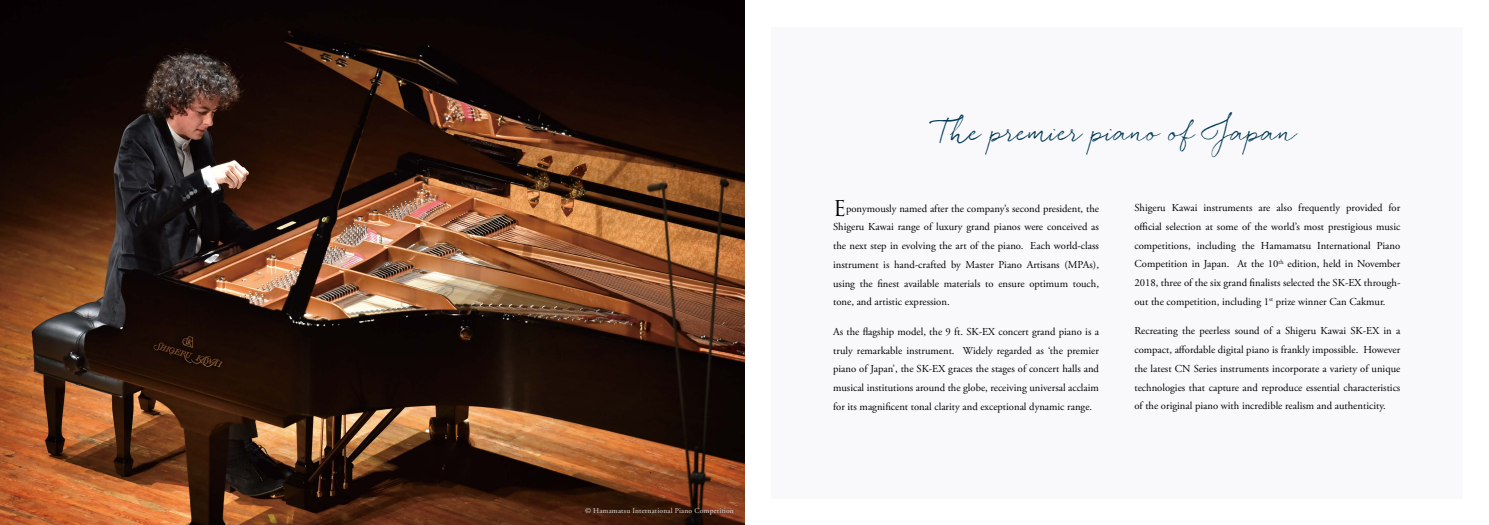
<style>
.page{position:relative;width:1489px;height:525px;background:#fff}
.page>*{position:absolute;margin:0;border:0;box-sizing:border-box;transform-origin:0 0}
.t1{font:27.5px "Quickpen";letter-spacing:-.01em;color:#003856;scale:.9 1}
.t2{font:10.62px/18.8px "Adobe Garamond Pro";color:#000;text-align:justify}
.t3{font:7.5px "Adobe Garamond Pro";letter-spacing:.025em;color:#dcdddd}
.s1{font-family:"Trajan Pro";font-size:21.25px}
</style>
<div class="page">
<img style="left:0;top:0;width:744px;height:524px">
<div style="left:771px;top:27px;width:691px;height:471px;background:#f9f9fb"></div>
<p class="t3" style="left:585px;top:506px;width:150px">© Hamamatsu International Piano Competition</p>
<h1 class="t1" style="left:936px;top:116px;width:402px">The premier piano of Japan</h1>
<p class="t2" style="left:833px;top:199px;width:267px"><span class="s1">E</span>ponymously named after the company’s second president, the Shigeru Kawai range of luxury grand pianos were conceived as the next step in evolving the art of the piano. Each world-class instrument is hand-crafted by Master Piano Artisans (MPAs), using the finest available materials to ensure optimum touch, tone, and artistic expression.</p>
<p class="t2" style="left:833px;top:322px;width:267px">As the flagship model, the 9 ft. SK-EX concert grand piano is a truly remarkable instrument. Widely regarded as ‘the premier piano of Japan’, the SK-EX graces the stages of concert halls and musical institutions around the globe, receiving universal acclaim for its magnificent tonal clarity and exceptional dynamic range.</p>
<p class="t2" style="left:1134px;top:198px;width:267px">Shigeru Kawai instruments are also frequently provided for official selection at some of the world’s most prestigious music competitions, including the Hamamatsu International Piano Competition in Japan. At the 10<sup>th</sup> edition, held in November 2018, three of the six grand finalists selected the SK-EX through&shy;out the competition, including 1<sup>st</sup> prize winner Can Cakmur.</p>
<p class="t2" style="left:1134px;top:322px;width:267px">Recreating the peerless sound of a Shigeru Kawai SK-EX in a compact, affordable digital piano is frankly impossible. However the latest CN Series instruments incorporate a variety of unique technologies that capture and reproduce essential characteristics of the original piano with incredible realism and authenticity.</p>
</div>
